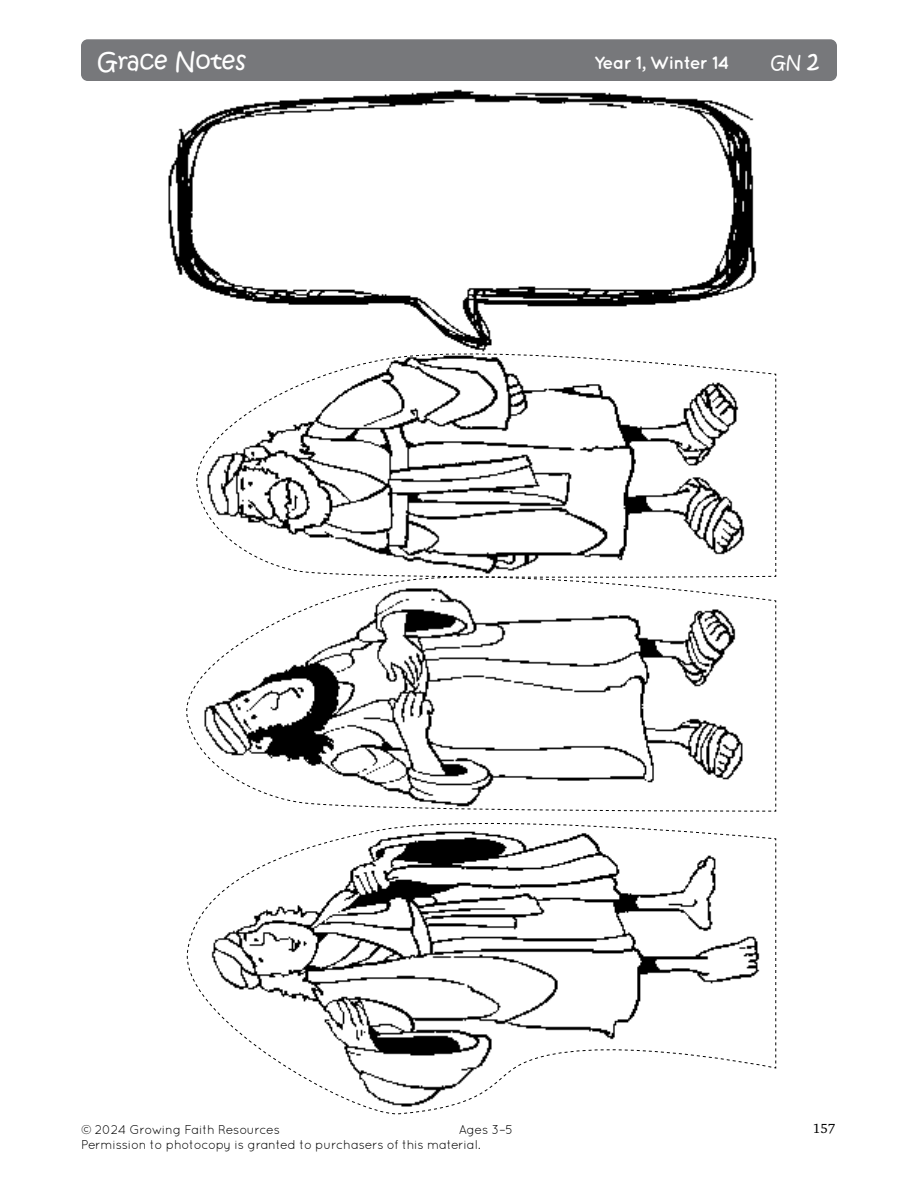
<style>
.page{position:relative;width:918px;height:1188px;background:#fff}
.page>*{position:absolute;margin:0;border:0;box-sizing:border-box;transform-origin:0 0}
.t1{font:24px "Kristen Normal ITC Std";color:#fff}
.t2{font:700 18px "Quicksand";letter-spacing:-.03em;color:#fff}
.t3{font:18px "Kristen Normal ITC Std";color:#fff}
.t4{font:13.5px "Charter ITC Std";color:#000}
.t5{font:12.75px/15.3px "Quicksand";letter-spacing:-.02em;color:#000}
.s1{font-size:24px}
</style>
<div class="page">
<div style="left:81px;top:39px;width:756px;height:42px;background:#77787b;border-radius:7px"></div>
<img style="left:168px;top:89px;width:589px;height:256px">
<svg style="left:186px;top:345px;width:590px;height:770px"></svg>
<svg style="left:196px;top:357px;width:581px;height:220px"></svg>
<h1 class="t1" style="left:98px;top:46px;width:150px">Grace Notes</h1>
<h2 class="t2" style="left:594px;top:52px;width:137px">Year 1, Winter 14</h2>
<h2 class="t3" style="left:771px;top:50px;width:50px">GN <span class="s1">2</span></h2>
<p class="t5" style="left:81px;top:1121px;width:434px;text-indent:378px">Ages 3–5<br>Permission to photocopy is granted to purchasers of this material.</p>
<p class="t4" style="left:813px;top:1120px;width:24px">157</p>
<p class="t5" style="left:81px;top:1121px;width:201px">© 2024 Growing Faith Resources</p>
</div>
